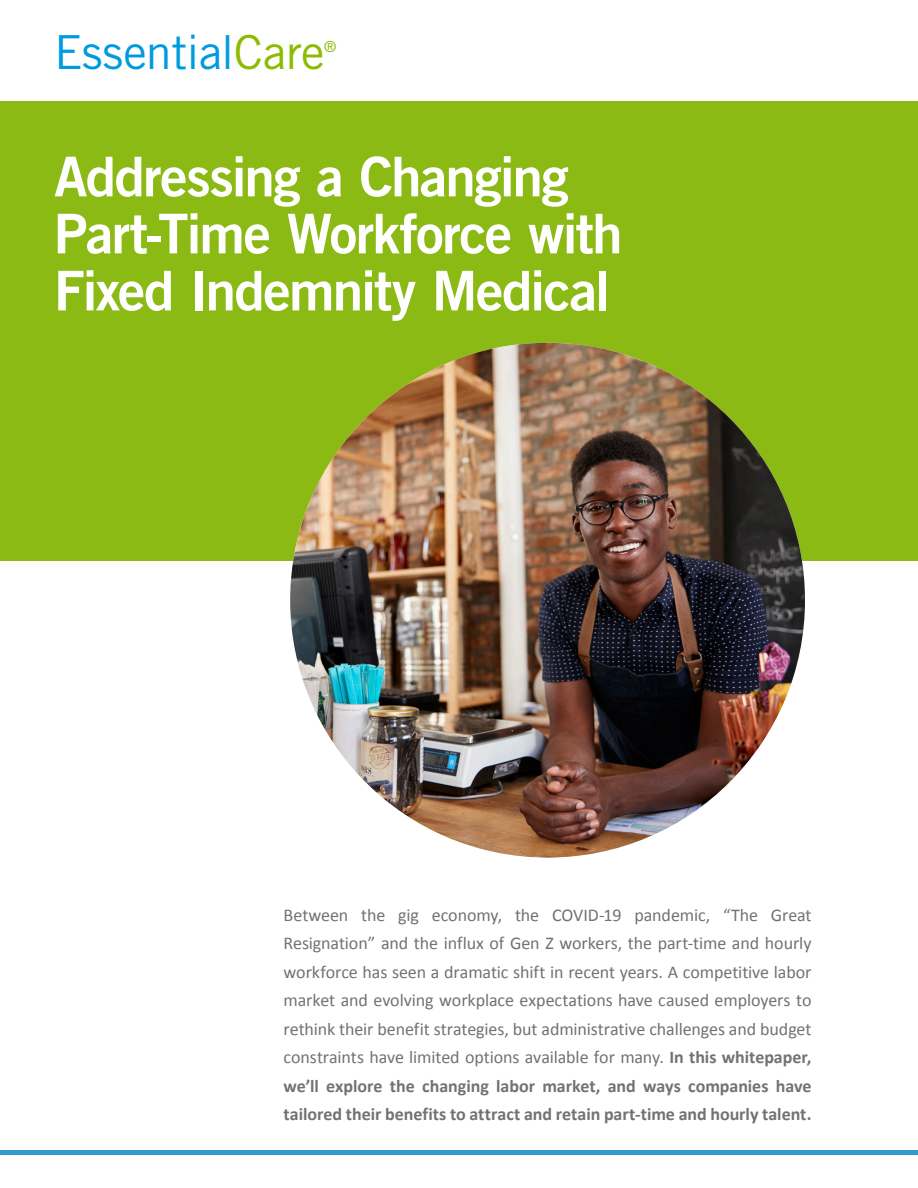
<style>
.page{position:relative;width:918px;height:1188px;background:#fff}
.page>*{position:absolute;margin:0;border:0;box-sizing:border-box;transform-origin:0 0}
.t1{font:54.9px/57px "Trade Gothic LT Std Bd 2";letter-spacing:-.03em;color:#fff}
.t2{font:46.95px "Trade Gothic LT Std";letter-spacing:-.01em;color:#009bde}
.t3{font:18px/28.5px "Calibri";letter-spacing:-.01em;color:#717271;text-align:justify}
.t4{font:15.15px "Trade Gothic LT Std";color:#8dbb00}
.s1{color:#8dbb00}
.s2{font-weight:700}
</style>
<div class="page">
<div style="left:1px;top:101px;width:917px;height:461px;background:#8bba14"></div>
<img style="left:290px;top:343px;width:515px;height:515px;border-radius:257px">
<div style="left:1px;top:1150px;width:917px;height:5px;background:#39c"></div>
<h2 class="t2" style="left:54px;top:24px;width:272px">Essential<span class="s1">Care</span></h2>
<p class="t4" style="left:324px;top:38px;width:14px">®</p>
<h1 class="t1" style="left:54px;top:147px;width:570px">Addressing a Changing<br>Part-Time Workforce with<br>Fixed Indemnity Medical</h1>
<p class="t3" style="left:284px;top:900px;width:529px">Between the gig economy, the COVID-19 pandemic, “The Great Resignation” and the influx of Gen Z workers, the part-time and hourly workforce has seen a dramatic shift in recent years. A competitive labor market and evolving workplace expectations have caused employers to rethink their benefit strategies, but administrative challenges and budget constraints have limited options available for many. <span class="s2">In this whitepaper, we’ll explore the changing labor market, and ways companies have tailored their benefits to attract and retain part-time and hourly talent.</span></p>
</div>
